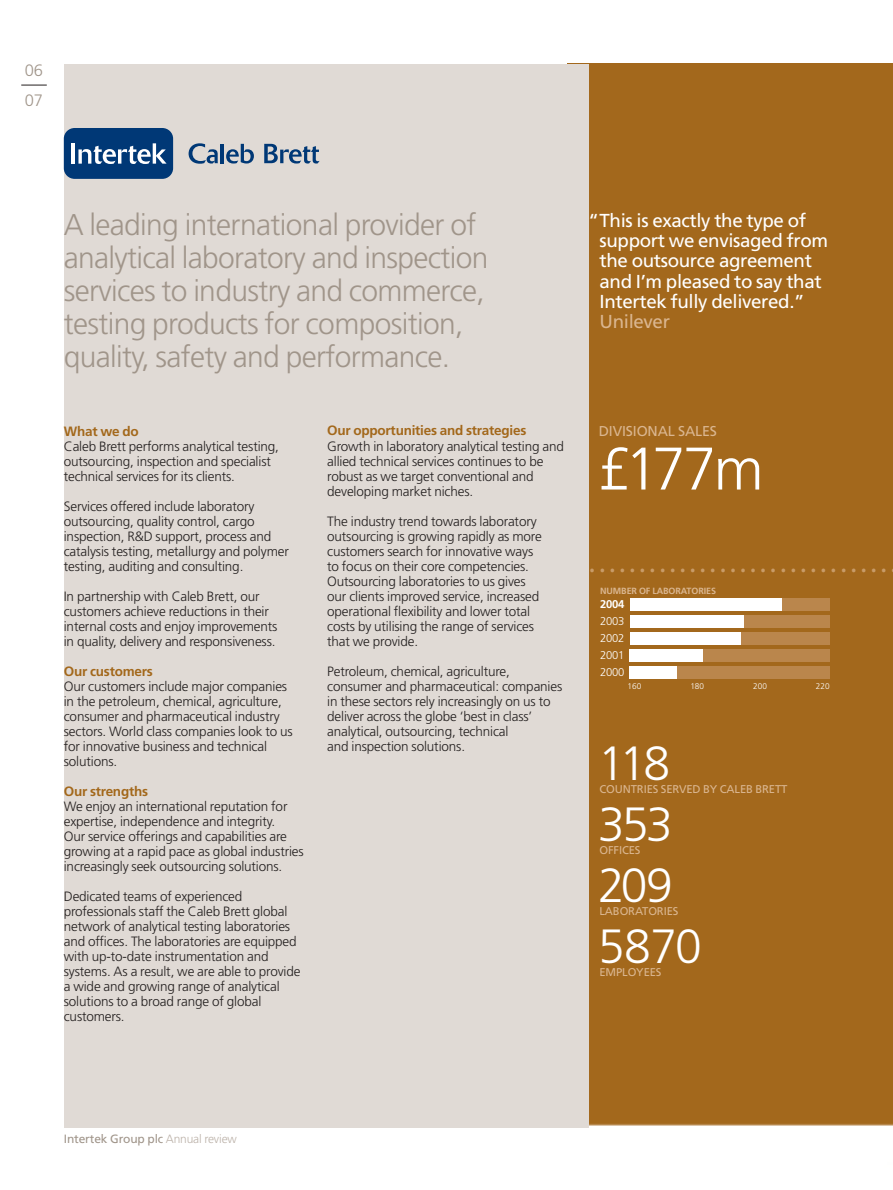
<style>
.page{position:relative;width:893px;height:1190px;background:#fff}
.page>*{position:absolute;margin:0;border:0;box-sizing:border-box;transform-origin:0 0}
.t1{font:300 60px "Frutiger";color:#fff}
.t2{font:300 48px "Frutiger";letter-spacing:-.055em;color:#fff}
.t3{font:300 30px/33px "Frutiger";letter-spacing:-.02em;color:#a0958a}
.t4{font:30px "Myriad";color:#c89b68}
.t5{font:18.75px/20.2px "Frutiger";letter-spacing:-.02em;color:#fff}
.t6{font:18.75px "Frutiger";letter-spacing:-.02em;color:#dab690}
.t7{font:300 16.5px/30px "Frutiger";color:#a0958a}
.t8{font:14.25px "Frutiger";letter-spacing:-.01em;color:#dab690}
.t9{font:300 13.5px/15px "Frutiger";letter-spacing:-.01em;color:#231f1f}
.t10{font:700 13.5px "Frutiger";letter-spacing:-.015em;color:#a3681b}
.t11{font:12px "Frutiger";letter-spacing:-.01em;color:#a0958a}
.t12{font:11.25px "Frutiger";letter-spacing:-.01em;color:#dab690}
.t13{font:300 11.25px/16.8px "Frutiger";letter-spacing:-.015em;color:#fff;text-align:justify}
.t14{font:700 11.25px "Frutiger";color:#fff}
.t15{font:700 9px "Frutiger";letter-spacing:-.01em;color:#dab690}
.t16{font:300 8.25px "Frutiger";color:#fff}
.s1{font-weight:300;color:#bcb2a9}
</style>
<div class="page">
<div style="left:567px;top:64px;width:325px;height:1064px;background:#a3681c"></div>
<div style="left:64px;top:64px;width:524px;height:1063px;background:#e0dad5"></div>
<svg style="left:21px;top:85px;width:26px;height:1px"></svg>
<div style="left:64px;top:128px;width:109px;height:51px;background:#003876;border-radius:11px"></div>
<hr style="left:71px;top:143px;width:4px;height:21px;background:#fff">
<svg style="left:78px;top:143px;width:88px;height:21px"></svg>
<svg style="left:188px;top:143px;width:30px;height:21px"></svg>
<hr style="left:221px;top:144px;width:3px;height:19px;background:#003876">
<svg style="left:226px;top:144px;width:28px;height:19px"></svg>
<svg style="left:264px;top:144px;width:55px;height:19px"></svg>
<div style="left:630px;top:597px;width:199px;height:13px;background:#ba864c"></div>
<div style="left:630px;top:614px;width:199px;height:13px;background:#ba864c"></div>
<div style="left:630px;top:631px;width:199px;height:13px;background:#ba864c"></div>
<div style="left:630px;top:648px;width:199px;height:13px;background:#ba864c"></div>
<div style="left:630px;top:597px;width:151px;height:13px;background:#fff"></div>
<div style="left:630px;top:614px;width:113px;height:13px;background:#fff"></div>
<div style="left:630px;top:631px;width:110px;height:13px;background:#fff"></div>
<div style="left:630px;top:648px;width:73px;height:13px;background:#fff"></div>
<div style="left:630px;top:665px;width:199px;height:13px;background:#ba864c"></div>
<div style="left:630px;top:665px;width:47px;height:13px;background:#fff"></div>
<p class="t7" style="left:25px;top:57px;width:20px">06<br>07</p>
<h3 class="t3" style="left:64px;top:210px;width:426px">A leading international provider of analytical laboratory and inspection services to industry and commerce, testing products for composition, quality, safety and performance.</h3>
<p class="t10" style="left:64px;top:425px;width:76px">What we do</p>
<p class="t9" style="left:64px;top:439px;width:217px">Caleb Brett performs analytical testing, outsourcing, inspection and specialist technical services for its clients.</p>
<p class="t9" style="left:64px;top:499px;width:226px">Services offered include laboratory outsourcing, quality control, cargo inspection, R&amp;D support, process and catalysis testing, metallurgy and polymer testing, auditing and consulting.</p>
<p class="t9" style="left:64px;top:589px;width:215px">In partnership with Caleb Brett, our customers achieve reductions in their internal costs and enjoy improvements in quality, delivery and responsiveness.</p>
<p class="t10" style="left:64px;top:665px;width:90px">Our customers</p>
<p class="t9" style="left:64px;top:679px;width:230px">Our customers include major companies in the petroleum, chemical, agriculture, consumer and pharmaceutical industry sectors. World class companies look to us for innovative business and technical solutions.</p>
<p class="t10" style="left:64px;top:785px;width:86px">Our strengths</p>
<p class="t9" style="left:64px;top:799px;width:241px">We enjoy an international reputation for expertise, independence and integrity.<br>Our service offerings and capabilities are growing at a rapid pace as global industries increasingly seek outsourcing solutions.</p>
<p class="t9" style="left:64px;top:889px;width:238px">Dedicated teams of experienced professionals staff the Caleb Brett global network of analytical testing laboratories and offices. The laboratories are equipped with up-to-date instrumentation and systems. As a result, we are able to provide a wide and growing range of analytical solutions to a broad range of global customers.</p>
<p class="t10" style="left:327px;top:425px;width:201px">Our opportunities and strategies</p>
<p class="t9" style="left:327px;top:439px;width:238px">Growth in laboratory analytical testing and allied technical services continues to be robust as we target conventional and developing market niches.</p>
<p class="t9" style="left:327px;top:514px;width:216px">The industry trend towards laboratory outsourcing is growing rapidly as more customers search for innovative ways to focus on their core competencies.<br>Outsourcing laboratories to us gives our clients improved service, increased operational flexibility and lower total costs by utilising the range of services that we provide.</p>
<p class="t9" style="left:327px;top:664px;width:236px">Petroleum, chemical, agriculture, consumer and pharmaceutical: companies in these sectors rely increasingly on us to deliver across the globe ‘best in class’ analytical, outsourcing, technical<br>and inspection solutions.</p>
<h3 class="t5" style="left:599px;top:211px;width:230px;text-indent:-11px">“This is exactly the type of support we envisaged from the outsource agreement and I’m pleased to say that<br>Intertek fully delivered.”</h3>
<h3 class="t6" style="left:599px;top:314px;width:72px">Unilever</h3>
<p class="t8" style="left:598px;top:425px;width:120px">DIVISIONAL SALES</p>
<h1 class="t1" style="left:597px;top:444px;width:168px">£177m</h1>
<h3 class="t4" style="left:589px;top:551px;width:299px">..............................</h3>
<p class="t15" style="left:600px;top:587px;width:117px">NUMBER OF LABORATORIES</p>
<p class="t14" style="left:600px;top:600px;width:26px">2004</p>
<p class="t13" style="left:600px;top:613px;width:26px">2003<br>2002<br>2001<br>2000</p>
<p class="t16" style="left:627px;top:683px;width:15px">160</p>
<p class="t16" style="left:690px;top:683px;width:15px">180</p>
<p class="t16" style="left:753px;top:683px;width:15px">200</p>
<p class="t16" style="left:816px;top:683px;width:15px">220</p>
<h2 class="t2" style="left:598px;top:744px;width:74px">118</h2>
<p class="t12" style="left:599px;top:784px;width:189px">COUNTRIES SERVED BY CALEB BRETT</p>
<h2 class="t2" style="left:598px;top:805px;width:76px">353</h2>
<p class="t12" style="left:599px;top:845px;width:43px">OFFICES</p>
<h2 class="t2" style="left:598px;top:866px;width:76px">209</h2>
<p class="t12" style="left:599px;top:906px;width:81px">LABORATORIES</p>
<h2 class="t2" style="left:598px;top:926px;width:105px">5870</h2>
<p class="t12" style="left:599px;top:967px;width:64px">EMPLOYEES</p>
<p class="t11" style="left:64px;top:1133px;width:174px">Intertek Group plc <span class="s1">Annual review</span></p>
</div>
